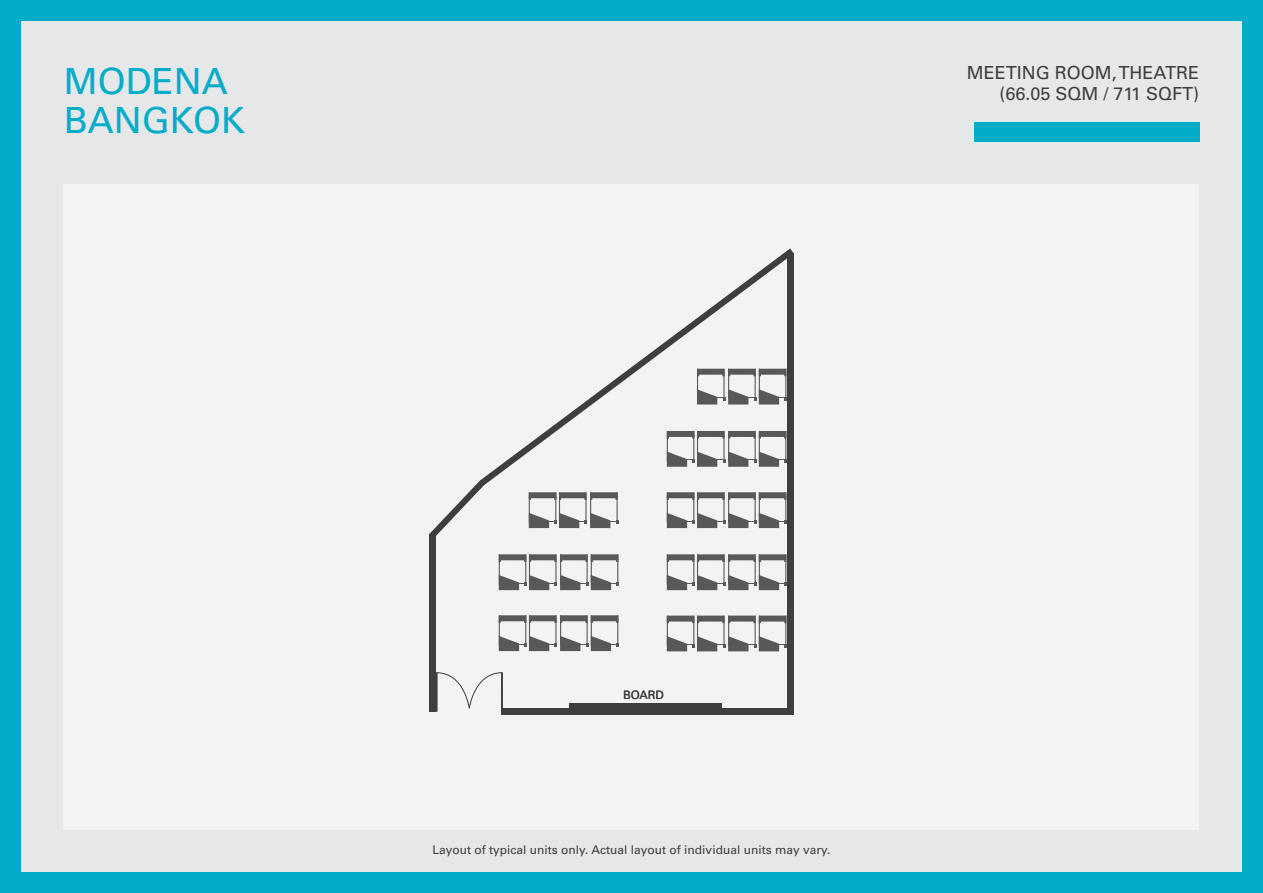
<style>
.page{position:relative;width:1263px;height:893px;background:#00acc8}
.page>*{position:absolute;margin:0;border:0;box-sizing:border-box;transform-origin:0 0}
.t1{font:36px/38.8px "Univers LT Std";color:#00acc8}
.t2{font:18px/21.6px "Univers LT Std";color:#3e3e3f;text-align:right}
.t3{font:12px "Univers LT Std";color:#3e3e3f}
.t4{font:11.55px "Univers LT Std";color:#3e3e3f}
</style>
<div class="page">
<div style="left:21px;top:21px;width:1221px;height:851px;background:#e6e7e9"></div>
<div style="left:64px;top:184px;width:1135px;height:645px;background:#f2f3f4"></div>
<div style="left:974px;top:122px;width:225px;height:20px;background:#00acc8"></div>
<svg style="left:481px;top:248px;width:313px;height:237px"></svg>
<hr style="left:436px;top:672px;width:2px;height:40px;background:#3e3e3f">
<svg style="left:436px;top:672px;width:67px;height:37px"></svg>
<svg style="left:429px;top:480px;width:56px;height:56px"></svg>
<div style="left:429px;top:534px;width:7px;height:178px;background:#3e3e3f"></div>
<div style="left:501px;top:709px;width:291px;height:6px;background:#3e3e3f"></div>
<div style="left:787px;top:253px;width:7px;height:462px;background:#3e3e3f"></div>
<div style="left:697px;top:369px;width:27px;height:6px;background:#57585a"></div>
<hr style="left:723px;top:369px;width:1px;height:30px;background:#57585a">
<hr style="left:697px;top:369px;width:1px;height:30px;background:#57585a">
<div style="left:728px;top:369px;width:28px;height:6px;background:#57585a"></div>
<hr style="left:754px;top:369px;width:2px;height:30px;background:#57585a">
<hr style="left:728px;top:369px;width:1px;height:30px;background:#57585a">
<svg style="left:722px;top:373px;width:8px;height:3px"></svg>
<div style="left:759px;top:369px;width:27px;height:6px;background:#57585a"></div>
<hr style="left:785px;top:369px;width:1px;height:30px;background:#57585a">
<hr style="left:759px;top:369px;width:1px;height:30px;background:#57585a">
<svg style="left:753px;top:373px;width:8px;height:3px"></svg>
<svg style="left:697px;top:389px;width:90px;height:15px"></svg>
<div style="left:697px;top:431px;width:27px;height:6px;background:#57585a"></div>
<hr style="left:723px;top:431px;width:1px;height:30px;background:#57585a">
<hr style="left:697px;top:431px;width:1px;height:30px;background:#57585a">
<div style="left:667px;top:431px;width:27px;height:6px;background:#57585a"></div>
<hr style="left:693px;top:431px;width:1px;height:30px;background:#57585a">
<hr style="left:667px;top:431px;width:1px;height:30px;background:#57585a">
<div style="left:728px;top:431px;width:28px;height:6px;background:#57585a"></div>
<hr style="left:754px;top:431px;width:2px;height:30px;background:#57585a">
<hr style="left:728px;top:431px;width:1px;height:30px;background:#57585a">
<svg style="left:722px;top:435px;width:8px;height:3px"></svg>
<div style="left:759px;top:431px;width:27px;height:6px;background:#57585a"></div>
<hr style="left:785px;top:431px;width:1px;height:30px;background:#57585a">
<hr style="left:759px;top:431px;width:1px;height:30px;background:#57585a">
<svg style="left:753px;top:435px;width:8px;height:3px"></svg>
<svg style="left:667px;top:451px;width:120px;height:16px"></svg>
<div style="left:559px;top:492px;width:27px;height:6px;background:#57585a"></div>
<hr style="left:585px;top:492px;width:1px;height:31px;background:#57585a">
<hr style="left:559px;top:492px;width:1px;height:30px;background:#57585a">
<div style="left:529px;top:492px;width:27px;height:6px;background:#57585a"></div>
<hr style="left:555px;top:492px;width:1px;height:31px;background:#57585a">
<hr style="left:529px;top:492px;width:1px;height:30px;background:#57585a">
<div style="left:590px;top:492px;width:28px;height:6px;background:#57585a"></div>
<hr style="left:616px;top:492px;width:2px;height:31px;background:#57585a">
<hr style="left:590px;top:492px;width:1px;height:30px;background:#57585a">
<svg style="left:529px;top:513px;width:89px;height:15px"></svg>
<div style="left:697px;top:492px;width:27px;height:6px;background:#57585a"></div>
<hr style="left:723px;top:492px;width:1px;height:31px;background:#57585a">
<hr style="left:697px;top:492px;width:1px;height:30px;background:#57585a">
<div style="left:667px;top:492px;width:27px;height:6px;background:#57585a"></div>
<hr style="left:693px;top:492px;width:1px;height:31px;background:#57585a">
<hr style="left:667px;top:492px;width:1px;height:30px;background:#57585a">
<div style="left:728px;top:492px;width:28px;height:6px;background:#57585a"></div>
<hr style="left:754px;top:492px;width:2px;height:31px;background:#57585a">
<hr style="left:728px;top:492px;width:1px;height:30px;background:#57585a">
<div style="left:759px;top:492px;width:27px;height:6px;background:#57585a"></div>
<hr style="left:785px;top:492px;width:1px;height:31px;background:#57585a">
<hr style="left:759px;top:492px;width:1px;height:30px;background:#57585a">
<svg style="left:667px;top:513px;width:120px;height:15px"></svg>
<div style="left:697px;top:554px;width:27px;height:6px;background:#57585a"></div>
<hr style="left:723px;top:554px;width:1px;height:31px;background:#57585a">
<hr style="left:697px;top:554px;width:1px;height:31px;background:#57585a">
<div style="left:667px;top:554px;width:27px;height:6px;background:#57585a"></div>
<hr style="left:693px;top:554px;width:1px;height:31px;background:#57585a">
<hr style="left:667px;top:554px;width:1px;height:31px;background:#57585a">
<div style="left:728px;top:554px;width:28px;height:6px;background:#57585a"></div>
<hr style="left:754px;top:554px;width:2px;height:31px;background:#57585a">
<hr style="left:728px;top:554px;width:1px;height:31px;background:#57585a">
<div style="left:759px;top:554px;width:27px;height:6px;background:#57585a"></div>
<hr style="left:785px;top:554px;width:1px;height:31px;background:#57585a">
<hr style="left:759px;top:554px;width:1px;height:31px;background:#57585a">
<svg style="left:667px;top:575px;width:120px;height:15px"></svg>
<div style="left:697px;top:616px;width:27px;height:6px;background:#57585a"></div>
<hr style="left:723px;top:616px;width:1px;height:30px;background:#57585a">
<hr style="left:697px;top:616px;width:1px;height:30px;background:#57585a">
<div style="left:667px;top:616px;width:27px;height:6px;background:#57585a"></div>
<hr style="left:693px;top:616px;width:1px;height:30px;background:#57585a">
<hr style="left:667px;top:616px;width:1px;height:30px;background:#57585a">
<div style="left:728px;top:616px;width:28px;height:6px;background:#57585a"></div>
<hr style="left:754px;top:616px;width:2px;height:30px;background:#57585a">
<hr style="left:728px;top:616px;width:1px;height:30px;background:#57585a">
<div style="left:759px;top:616px;width:27px;height:6px;background:#57585a"></div>
<hr style="left:785px;top:616px;width:1px;height:30px;background:#57585a">
<hr style="left:759px;top:616px;width:1px;height:30px;background:#57585a">
<svg style="left:667px;top:636px;width:120px;height:15px"></svg>
<div style="left:529px;top:554px;width:27px;height:6px;background:#57585a"></div>
<hr style="left:555px;top:554px;width:1px;height:31px;background:#57585a">
<hr style="left:529px;top:554px;width:1px;height:31px;background:#57585a">
<div style="left:499px;top:554px;width:27px;height:6px;background:#57585a"></div>
<hr style="left:525px;top:554px;width:1px;height:31px;background:#57585a">
<hr style="left:499px;top:554px;width:1px;height:31px;background:#57585a">
<div style="left:560px;top:554px;width:28px;height:6px;background:#57585a"></div>
<hr style="left:586px;top:554px;width:2px;height:31px;background:#57585a">
<hr style="left:560px;top:554px;width:1px;height:31px;background:#57585a">
<div style="left:591px;top:554px;width:27px;height:6px;background:#57585a"></div>
<hr style="left:617px;top:554px;width:1px;height:31px;background:#57585a">
<hr style="left:591px;top:554px;width:1px;height:31px;background:#57585a">
<svg style="left:499px;top:575px;width:120px;height:15px"></svg>
<div style="left:529px;top:615px;width:27px;height:6px;background:#57585a"></div>
<hr style="left:555px;top:615px;width:1px;height:31px;background:#57585a">
<hr style="left:529px;top:615px;width:1px;height:30px;background:#57585a">
<div style="left:499px;top:615px;width:27px;height:6px;background:#57585a"></div>
<hr style="left:525px;top:615px;width:1px;height:31px;background:#57585a">
<hr style="left:499px;top:615px;width:1px;height:30px;background:#57585a">
<div style="left:560px;top:615px;width:28px;height:6px;background:#57585a"></div>
<hr style="left:586px;top:615px;width:2px;height:31px;background:#57585a">
<hr style="left:560px;top:615px;width:1px;height:30px;background:#57585a">
<div style="left:591px;top:615px;width:27px;height:6px;background:#57585a"></div>
<hr style="left:617px;top:615px;width:1px;height:31px;background:#57585a">
<hr style="left:591px;top:615px;width:1px;height:30px;background:#57585a">
<svg style="left:499px;top:636px;width:120px;height:15px"></svg>
<div style="left:569px;top:703px;width:152px;height:7px;background:#3e3e3f"></div>
<h1 class="t1" style="left:64px;top:62px;width:183px">MODENA<br>BANGKOK</h1>
<h2 class="t2" style="left:967px;top:62px;width:234px">MEETING ROOM, THEATRE (66.05 SQM / 711 SQFT)</h2>
<p class="t4" style="left:623px;top:688px;width:42px">BOARD</p>
<p class="t3" style="left:433px;top:843px;width:399px">Layout of typical units only. Actual layout of individual units may vary.</p>
</div>
